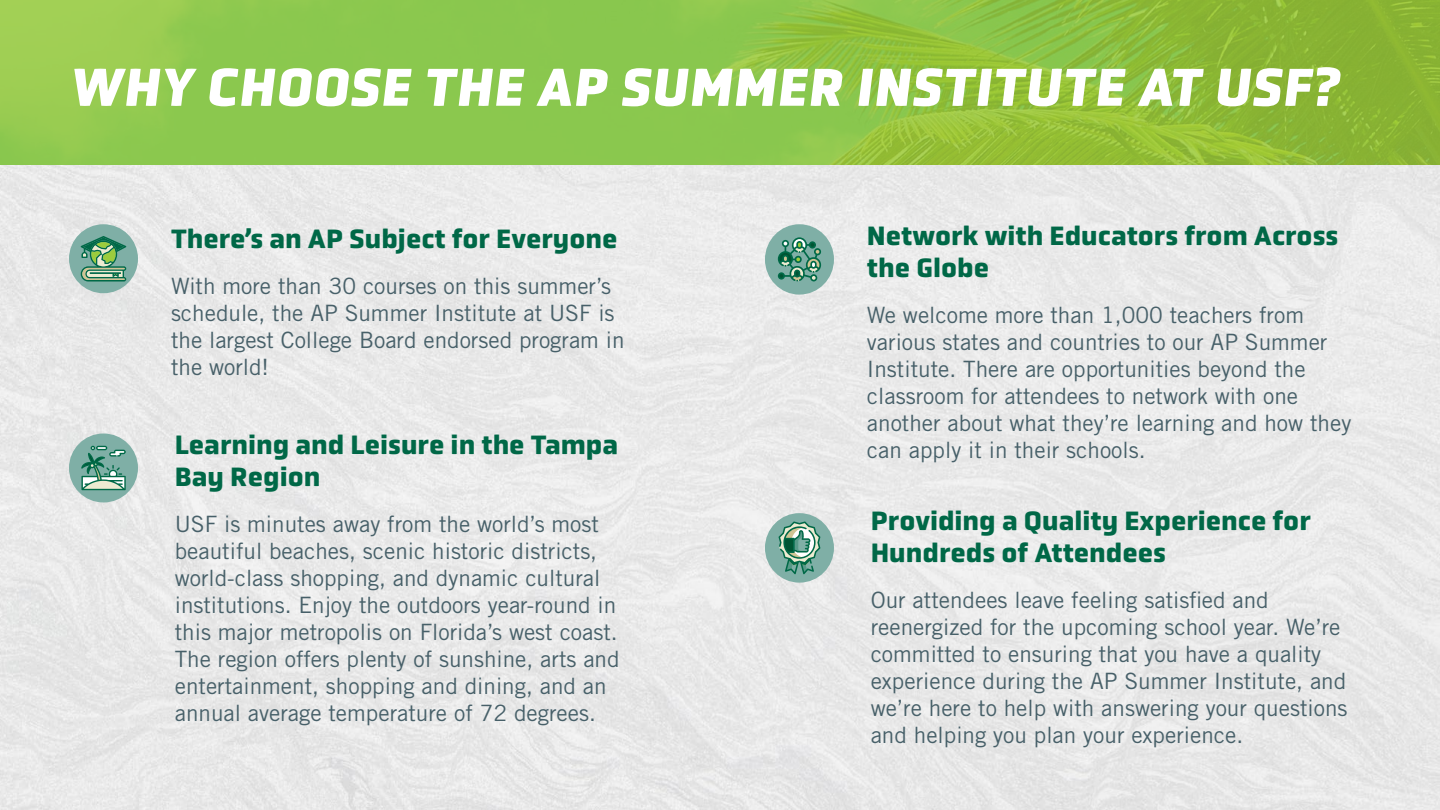
<style>
.page{position:relative;width:1440px;height:810px;background:#fff}
.page>*{position:absolute;margin:0;border:0;box-sizing:border-box;transform-origin:0 0}
.t1{font:italic 900 54px "Obvia";letter-spacing:.015em;color:#fff}
.t2{font:700 27px/32.4px "Obvia";color:#006847}
.t3{font:22.5px/27px "Trade Gothic LT Std";color:#476069}
</style>
<div class="page">
<div style="left:0;top:164px;width:1440px;height:646px;background:#e9e9e9"></div>
<img style="left:0;top:0;width:1440px;height:164px">
<div style="left:69px;top:224px;width:69px;height:69px;background:#7fafa6;border-radius:50%"></div>
<svg style="left:81px;top:236px;width:45px;height:46px"></svg>
<div style="left:765px;top:224px;width:69px;height:71px;background:#7fafa6;border-radius:50%"></div>
<svg style="left:778px;top:237px;width:43px;height:44px"></svg>
<div style="left:765px;top:513px;width:69px;height:70px;background:#7fafa6;border-radius:50%"></div>
<svg style="left:779px;top:521px;width:41px;height:53px"></svg>
<div style="left:69px;top:434px;width:69px;height:69px;background:#7fafa6;border-radius:50%"></div>
<svg style="left:81px;top:446px;width:45px;height:44px"></svg>
<h1 class="t1" style="left:69px;top:54px;width:1271px">WHY CHOOSE THE AP SUMMER INSTITUTE AT USF?</h1>
<p class="t2" style="left:171px;top:223px;width:448px">There’s an AP Subject for Everyone</p>
<p class="t3" style="left:171px;top:272px;width:455px">With more than 30 courses on this summer’s schedule, the AP Summer Institute at USF is the largest College Board endorsed program in the world!</p>
<p class="t2" style="left:175px;top:428px;width:445px">Learning and Leisure in the Tampa<br>Bay Region</p>
<p class="t3" style="left:175px;top:510px;width:446px">USF is minutes away from the world’s most beautiful beaches, scenic historic districts, world-class shopping, and dynamic cultural institutions. Enjoy the outdoors year-round in this major metropolis on Florida’s west coast.<br>The region offers plenty of sunshine, arts and entertainment, shopping and dining, and an annual average temperature of 72 degrees.</p>
<p class="t2" style="left:867px;top:219px;width:473px">Network with Educators from Across the Globe</p>
<p class="t3" style="left:867px;top:301px;width:486px">We welcome more than 1,000 teachers from various states and countries to our AP Summer Institute. There are opportunities beyond the classroom for attendees to network with one another about what they’re learning and how they can apply it in their schools.</p>
<p class="t2" style="left:871px;top:504px;width:442px">Providing a Quality Experience for<br>Hundreds of Attendees</p>
<p class="t3" style="left:871px;top:586px;width:478px">Our attendees leave feeling satisfied and reenergized for the upcoming school year. We’re committed to ensuring that you have a quality experience during the AP Summer Institute, and we’re here to help with answering your questions and helping you plan your experience.</p>
</div>
